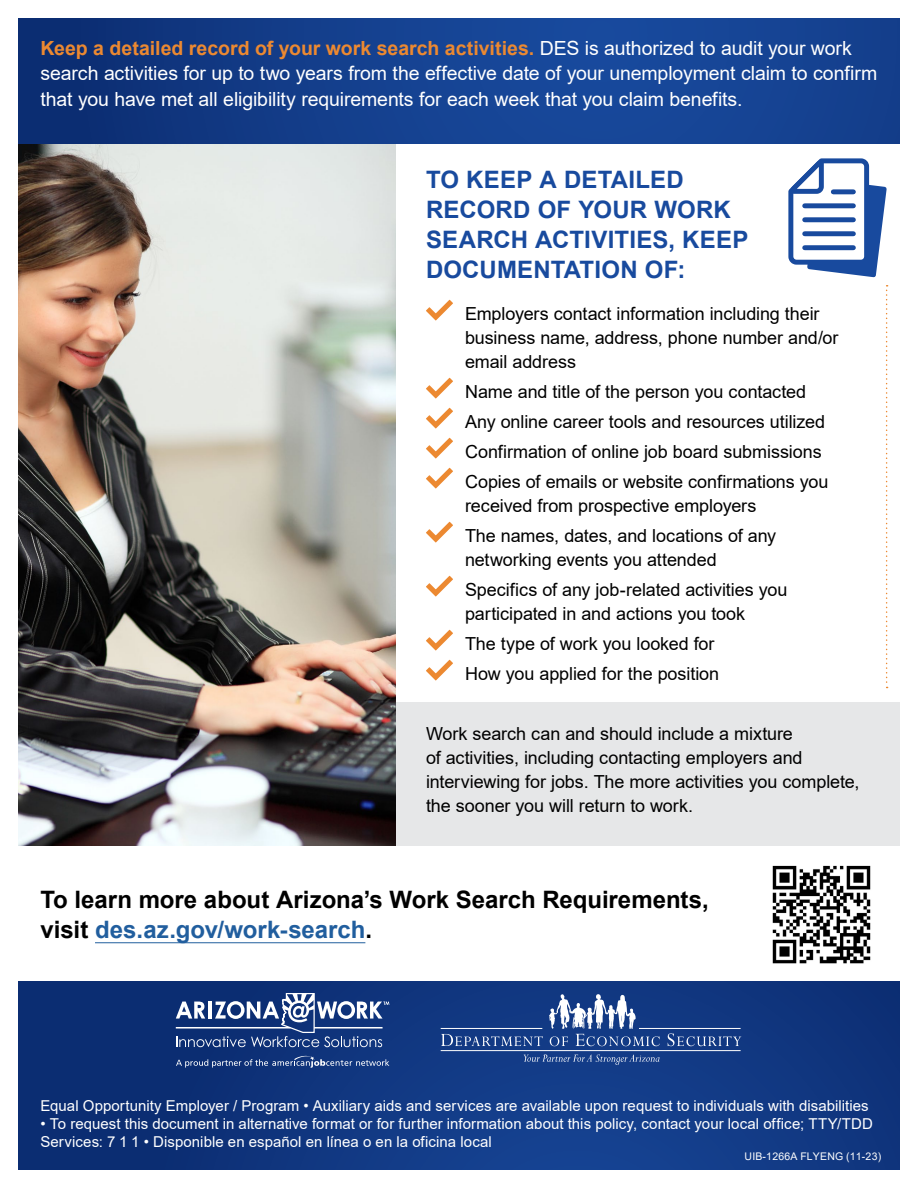
<style>
.page{position:relative;width:918px;height:1188px;background:#fff}
.page>*{position:absolute;margin:0;border:0;box-sizing:border-box;transform-origin:0 0}
.t1{font:700 24px/30px "Arial";color:#000}
.t2{font:700 24px/30px "Arial";letter-spacing:.01em;color:#184a9e}
.t3{font:19.5px/25.5px "Arial";letter-spacing:-.005em;color:#fff}
.t4{font:18px/30px "Arial";letter-spacing:-.005em;color:#000}
.t5{font:15px/18px "Arial";letter-spacing:.005em;color:#fff}
.t6{font:10.5px "Arial";letter-spacing:.02em;color:#fff}
.s1{font-weight:700;color:#ec8931}
.s2{color:#215e9e}
</style>
<div class="page">
<div style="left:396px;top:702px;width:504px;height:144px;background:#e6e7e8"></div>
<svg style="left:18px;top:981px;width:882px;height:189px;background:#10367e"></svg>
<svg style="left:18px;top:18px;width:882px;height:126px;background:#133e8c"></svg>
<hr style="left:95px;top:942px;width:270px;height:1px;background:#215e9e">
<img style="left:18px;top:144px;width:378px;height:702px">
<svg style="left:788px;top:158px;width:101px;height:530px"></svg>
<div style="left:833px;top:189px;width:20px;height:5px;background:#184a9e"></div>
<div style="left:805px;top:203px;width:48px;height:5px;background:#184a9e"></div>
<div style="left:805px;top:217px;width:48px;height:5px;background:#184a9e"></div>
<div style="left:805px;top:231px;width:48px;height:5px;background:#184a9e"></div>
<div style="left:805px;top:245px;width:48px;height:5px;background:#184a9e"></div>
<svg style="left:426px;top:300px;width:27px;height:21px"></svg>
<svg style="left:426px;top:378px;width:27px;height:21px"></svg>
<svg style="left:426px;top:408px;width:27px;height:21px"></svg>
<svg style="left:426px;top:438px;width:27px;height:21px"></svg>
<svg style="left:426px;top:468px;width:27px;height:21px"></svg>
<svg style="left:426px;top:522px;width:27px;height:21px"></svg>
<svg style="left:426px;top:576px;width:27px;height:21px"></svg>
<svg style="left:426px;top:630px;width:27px;height:21px"></svg>
<svg style="left:426px;top:660px;width:27px;height:21px"></svg>
<img style="left:772px;top:865px;width:99px;height:99px">
<svg style="left:176px;top:993px;width:213px;height:54px;background:#445f95"></svg>
<svg style="left:176px;top:1056px;width:213px;height:12px;background:#32518d"></svg>
<hr style="left:176px;top:1027px;width:114px;height:2px;background:#fff">
<hr style="left:314px;top:1027px;width:69px;height:2px;background:#fff">
<svg style="left:441px;top:1034px;width:102px;height:12px"></svg>
<svg style="left:524px;top:1054px;width:136px;height:11px"></svg>
<svg style="left:549px;top:994px;width:111px;height:52px"></svg>
<svg style="left:668px;top:1033px;width:73px;height:13px"></svg>
<p class="t3" style="left:40px;top:35px;width:838px"><span class="s1">Keep a detailed record of your work search activities.</span> DES is authorized to audit your work search activities for up to two years from the effective date of your unemployment claim to confirm that you have met all eligibility requirements for each week that you claim benefits.</p>
<h1 class="t2" style="left:426px;top:165px;width:324px">TO KEEP A DETAILED<br>RECORD OF YOUR WORK<br>SEARCH ACTIVITIES, KEEP<br>DOCUMENTATION OF:</h1>
<p class="t4" style="left:465px;top:302px;width:375px;line-height:24px">Employers contact information including their business name, address, phone number and/or email address</p>
<p class="t4" style="left:465px;top:377px;width:365px">Name and title of the person you contacted Any online career tools and resources utilized Confirmation of online job board submissions Copies of emails or website confirmations you</p>
<p class="t4" style="left:465px;top:491px;width:313px">received from prospective employers<br>The names, dates, and locations of any</p>
<p class="t4" style="left:465px;top:545px;width:324px">networking events you attended<br>Specifics of any job-related activities you</p>
<p class="t4" style="left:465px;top:599px;width:282px">participated in and actions you took<br>The type of work you looked for<br>How you applied for the position</p>
<p class="t4" style="left:426px;top:722px;width:435px;line-height:24px">Work search can and should include a mixture<br>of activities, including contacting employers and interviewing for jobs. The more activities you complete, the sooner you will return to work.</p>
<h1 class="t1" style="left:40px;top:885px;width:670px">To learn more about Arizona’s Work Search Requirements, visit <span class="s2">des.az.gov/work-search</span>.</h1>
<p class="t5" style="left:40px;top:1096px;width:830px">Equal Opportunity Employer / Program • Auxiliary aids and services are available upon request to individuals with disabilities</p>
<p class="t5" style="left:40px;top:1114px;width:834px">• To request this document in alternative format or for further information about this policy, contact your local office; TTY/TDD<br>Services: 7 1 1 • Disponible en español en línea o en la oficina local</p>
<p class="t6" style="left:745px;top:1149px;width:138px">UIB-1266A FLYENG (11-23)</p>
</div>
